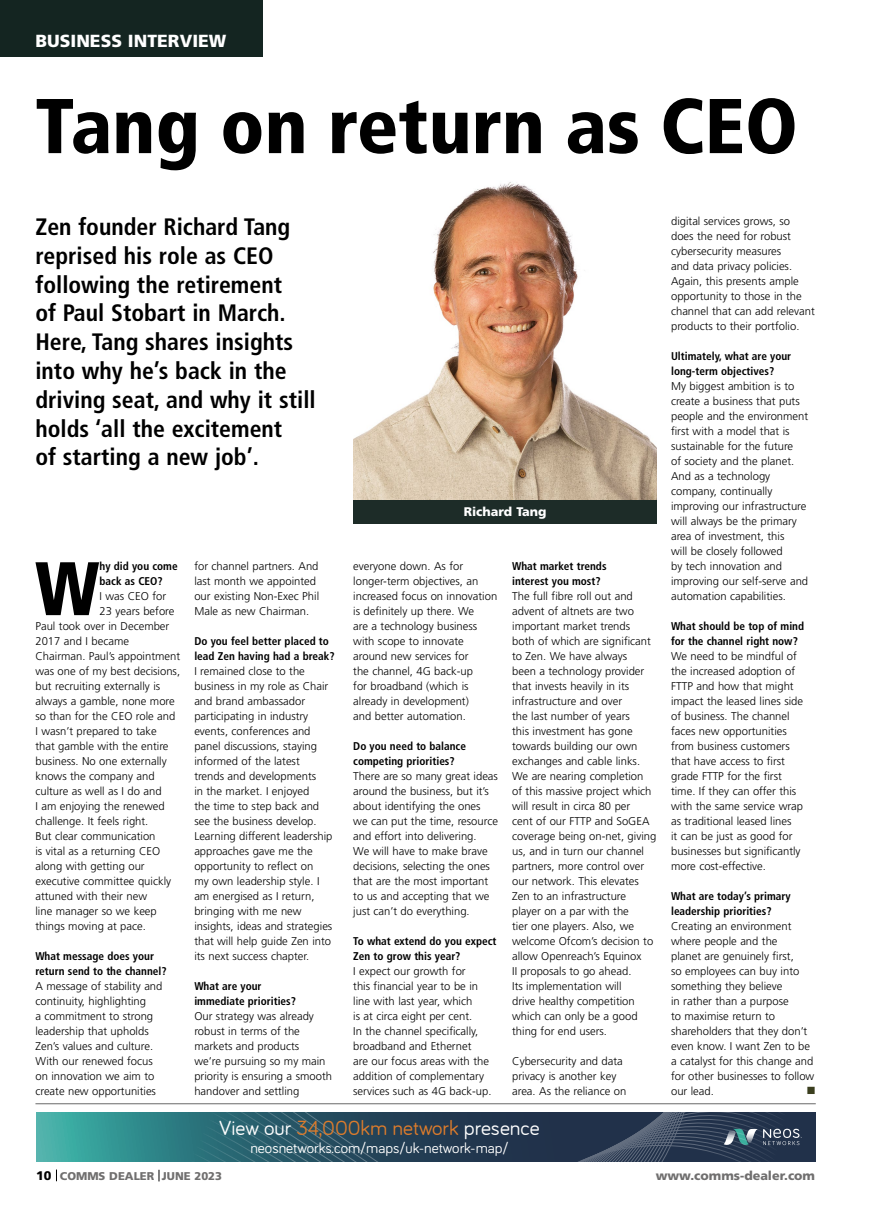
<style>
.page{position:relative;width:869px;height:1205px;background:#fff}
.page>*{position:absolute;margin:0;border:0;box-sizing:border-box;transform-origin:0 0}
.t1{font:900 condensed 77.5px "Frutiger";color:#000}
.t2{font:900 condensed 75.75px "Frutiger";color:#000}
.t3{font:700 condensed 23.75px/28.8px "Frutiger";color:#000}
.t4{font:21.25px "Bariol";color:#fff}
.t5{font:900 17.5px "Frutiger";color:#fff}
.t6{font:15px "Bariol";color:#fff}
.t7{font:900 12.5px "Frutiger";color:#706f6f}
.t8{font:900 12.5px "Frutiger";color:#fff}
.t9{font:12.5px "Wingdings";color:#3b3f1f}
.t10{font:300 11.25px/15px "Frutiger";color:#000}
.t11{font:700 condensed 11.25px/15px "Frutiger";color:#000}
.t12{font:900 11.25px "Frutiger";color:#706f6f}
.s1{color:#dd7c2c}
.s2{font-size:12.5px;color:#000}
</style>
<div class="page">
<div style="left:0;top:0;width:262px;height:57px;background:#142521"></div>
<svg style="left:56px;top:1169px;width:1px;height:12px"></svg>
<hr style="left:35px;top:1103px;width:780px;height:1px;background:#878787">
<img style="left:353px;top:182px;width:303px;height:318px">
<div style="left:353px;top:500px;width:303px;height:24px;background:#1d2c28"></div>
<svg style="left:36px;top:1112px;width:63px;height:49px;background:#41aba4"></svg>
<svg style="left:99px;top:1112px;width:717px;height:49px;background:#2b4f61"></svg>
<h3 class="t5" style="left:35px;top:30px;width:192px">BUSINESS INTERVIEW</h3>
<h1 class="t1" style="left:35px;top:80px;width:763px">Tang on return as CEO</h1>
<h3 class="t3" style="left:35px;top:213px;width:281px">Zen founder Richard Tang reprised his role as CEO following the retirement<br>of Paul Stobart in March.<br>Here, Tang shares insights into why he’s back in the driving seat, and why it still holds ‘all the excitement<br>of starting a new job’.</h3>
<h2 class="t2" style="left:35px;top:543px;width:66px">W</h2>
<p class="t11" style="left:99px;top:559px;width:80px">hy did you come back as CEO?</p>
<p class="t10" style="left:99px;top:589px;width:68px">I was CEO for</p>
<p class="t10" style="left:99px;top:604px;width:76px">23 years before</p>
<p class="t10" style="left:35px;top:619px;width:135px">Paul took over in December</p>
<p class="t10" style="left:35px;top:634px;width:95px">2017 and I became</p>
<p class="t10" style="left:35px;top:649px;width:146px">Chairman. Paul’s appointment</p>
<p class="t10" style="left:35px;top:664px;width:146px">was one of my best decisions,</p>
<p class="t10" style="left:35px;top:679px;width:126px">but recruiting externally is</p>
<p class="t10" style="left:35px;top:694px;width:141px">always a gamble, none more</p>
<p class="t10" style="left:35px;top:709px;width:141px">so than for the CEO role and</p>
<p class="t10" style="left:35px;top:724px;width:123px">I wasn’t prepared to take</p>
<p class="t10" style="left:35px;top:739px;width:134px">that gamble with the entire</p>
<p class="t10" style="left:35px;top:754px;width:133px">business. No one externally</p>
<p class="t10" style="left:35px;top:769px;width:121px">knows the company and</p>
<p class="t10" style="left:35px;top:784px;width:128px">culture as well as I do and</p>
<p class="t10" style="left:35px;top:799px;width:131px">I am enjoying the renewed</p>
<p class="t10" style="left:35px;top:814px;width:114px">challenge. It feels right.</p>
<p class="t10" style="left:35px;top:829px;width:122px">But clear communication</p>
<p class="t10" style="left:35px;top:844px;width:126px">is vital as a returning CEO</p>
<p class="t10" style="left:35px;top:859px;width:111px">along with getting our</p>
<p class="t10" style="left:35px;top:874px;width:137px">executive committee quickly</p>
<p class="t10" style="left:35px;top:889px;width:113px">attuned with their new</p>
<p class="t10" style="left:35px;top:904px;width:123px">line manager so we keep</p>
<p class="t10" style="left:35px;top:919px;width:112px">things moving at pace.</p>
<p class="t11" style="left:35px;top:949px;width:133px">What message does your return send to the channel?</p>
<p class="t10" style="left:35px;top:978px;width:128px">A message of stability and continuity, highlighting<br>a commitment to strong leadership that upholds<br>Zen’s values and culture.<br>With our renewed focus on innovation we aim to create new opportunities</p>
<p class="t10" style="left:194px;top:558px;width:126px">for channel partners. And last month we appointed our existing Non-Exec Phil<br>Male as new Chairman.</p>
<p class="t11" style="left:194px;top:633px;width:142px">Do you feel better placed to lead Zen having had a break?</p>
<p class="t10" style="left:194px;top:663px;width:139px">I remained close to the business in my role as Chair and brand ambassador participating in industry events, conferences and panel discussions, staying informed of the latest trends and developments<br>in the market. I enjoyed<br>the time to step back and see the business develop.<br>Learning different leadership approaches gave me the opportunity to reflect on<br>my own leadership style. I am energised as I return, bringing with me new insights, ideas and strategies that will help guide Zen into its next success chapter.</p>
<p class="t11" style="left:194px;top:978px;width:103px">What are your immediate priorities?</p>
<p class="t10" style="left:194px;top:1008px;width:139px">Our strategy was already robust in terms of the markets and products<br>we’re pursuing so my main priority is ensuring a smooth handover and settling</p>
<p class="t8" style="left:463px;top:504px;width:84px">Richard Tang</p>
<p class="t10" style="left:353px;top:558px;width:145px">everyone down. As for longer-term objectives, an increased focus on innovation is definitely up there. We<br>are a technology business with scope to innovate around new services for<br>the channel, 4G back-up<br>for broadband (which is already in development)<br>and better automation.</p>
<p class="t11" style="left:353px;top:738px;width:114px">Do you need to balance competing priorities?</p>
<p class="t10" style="left:353px;top:768px;width:146px">There are so many great ideas around the business, but it’s about identifying the ones<br>we can put the time, resource and effort into delivering.<br>We will have to make brave decisions, selecting the ones that are the most important to us and accepting that we just can’t do everything.</p>
<p class="t11" style="left:353px;top:933px;width:145px">To what extend do you expect<br>Zen to grow this year?</p>
<p class="t10" style="left:353px;top:963px;width:140px">I expect our growth for<br>this financial year to be in line with last year, which<br>is at circa eight per cent.<br>In the channel specifically, broadband and Ethernet<br>are our focus areas with the addition of complementary services such as 4G back-up.</p>
<p class="t11" style="left:512px;top:559px;width:96px">What market trends interest you most?</p>
<p class="t10" style="left:512px;top:589px;width:146px">The full fibre roll out and advent of altnets are two important market trends<br>both of which are significant to Zen. We have always<br>been a technology provider that invests heavily in its infrastructure and over<br>the last number of years<br>this investment has gone towards building our own exchanges and cable links.<br>We are nearing completion<br>of this massive project which will result in circa 80 per<br>cent of our FTTP and SoGEA coverage being on-net, giving us, and in turn our channel partners, more control over our network. This elevates<br>Zen to an infrastructure player on a par with the<br>tier one players. Also, we welcome Ofcom’s decision to allow Openreach’s Equinox<br>II proposals to go ahead.<br>Its implementation will<br>drive healthy competition which can only be a good thing for end users.</p>
<p class="t10" style="left:512px;top:1053px;width:115px">Cybersecurity and data privacy is another key area. As the reliance on</p>
<h3 class="t4" style="left:219px;top:1116px;width:322px">View our <span class="s1">34,000km network</span> presence</h3>
<h3 class="t6" style="left:250px;top:1137px;width:259px">neosnetworks.com/maps/uk-network-map/</h3>
<p class="t10" style="left:670px;top:214px;width:145px">digital services grows, so does the need for robust cybersecurity measures<br>and data privacy policies.<br>Again, this presents ample opportunity to those in the channel that can add relevant products to their portfolio.</p>
<p class="t11" style="left:670px;top:349px;width:122px">Ultimately, what are your long-term objectives?</p>
<p class="t10" style="left:670px;top:379px;width:139px">My biggest ambition is to create a business that puts people and the environment first with a model that is sustainable for the future<br>of society and the planet.<br>And as a technology company, continually improving our infrastructure will always be the primary area of investment, this<br>will be closely followed<br>by tech innovation and improving our self-serve and automation capabilities.</p>
<p class="t11" style="left:670px;top:619px;width:134px">What should be top of mind for the channel right now?</p>
<p class="t10" style="left:670px;top:649px;width:133px">We need to be mindful of the increased adoption of<br>FTTP and how that might impact the leased lines side of business. The channel faces new opportunities from business customers that have access to first grade FTTP for the first time. If they can offer this with the same service wrap as traditional leased lines<br>it can be just as good for businesses but significantly more cost-effective.</p>
<p class="t11" style="left:670px;top:888px;width:121px">What are today’s primary leadership priorities?</p>
<p class="t10" style="left:670px;top:918px;width:145px">Creating an environment where people and the<br>planet are genuinely first,<br>so employees can buy into something they believe<br>in rather than a purpose<br>to maximise return to shareholders that they don’t even know. I want Zen to be a catalyst for this change and for other businesses to follow our lead.</p>
<p class="t9" style="left:806px;top:1084px;width:11px">■</p>
<p class="t12" style="left:36px;top:1169px;width:187px"><span class="s2">10</span> COMMS DEALER JUNE 2023</p>
<p class="t7" style="left:655px;top:1167px;width:161px">www.comms-dealer.com</p>
</div>
